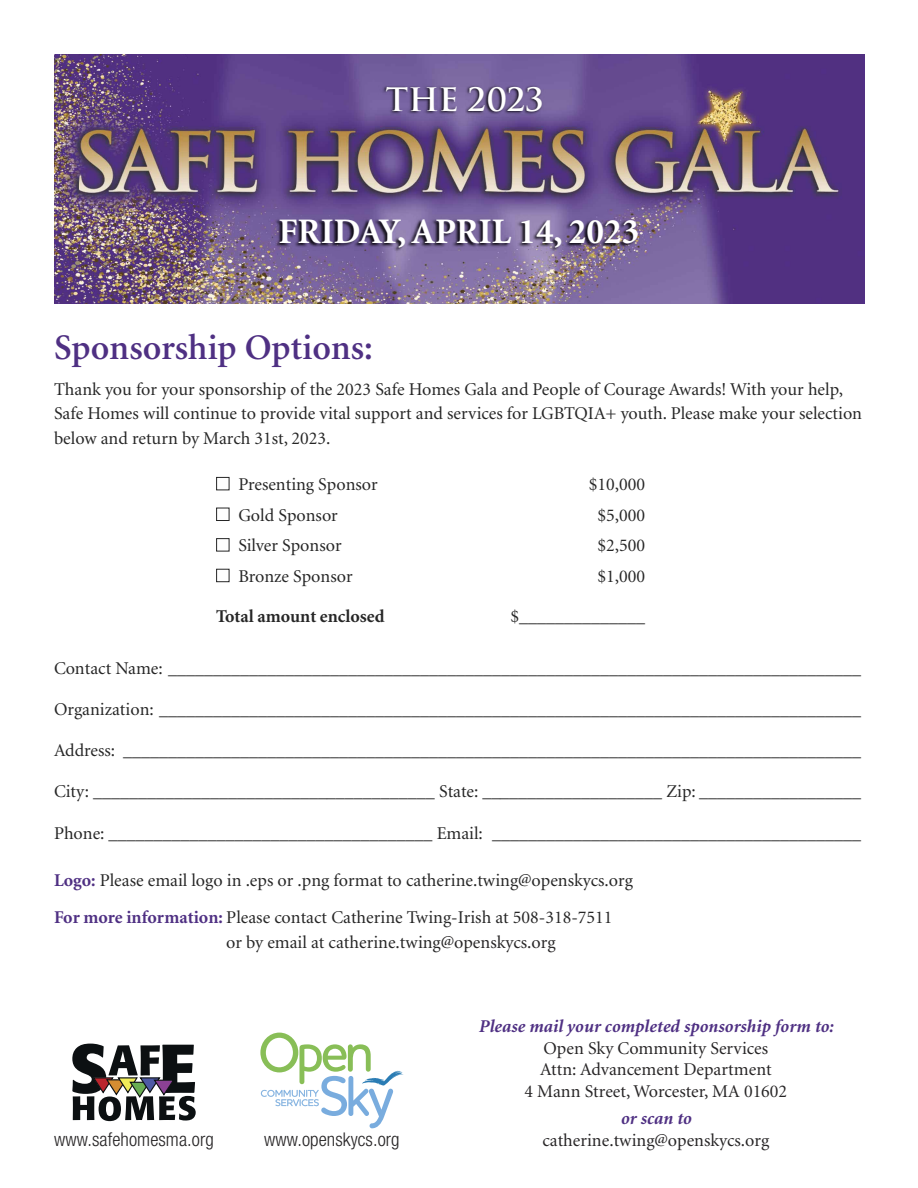
<style>
.page{position:relative;width:918px;height:1188px;background:#fff}
.page>*{position:absolute;margin:0;border:0;box-sizing:border-box;transform-origin:0 0}
.t1{font:600 36px "Minion";color:#4f3083}
.t2{font:700 36px "Minion";color:#fff}
.t3{font:700 31.5px "Trajan";color:#fff}
.t4{font:300 condensed 18.9px "Helvetica Neue";letter-spacing:.005em;color:#272526}
.t5{font:18px/24.6px "Minion";color:#262626}
.t6{font:18px "Minion";color:#272526}
.t7{font:italic 700 18px "Minion";color:#4f3083}
.t8{font:700 18px "Minion";color:#262626}
.s1{color:#fff}
.s2{font-weight:700;color:#4f3083}
.s3{color:#272526}
</style>
<div class="page">
<svg style="left:72px;top:1044px;width:124px;height:77px"></svg>
<svg style="left:260px;top:1033px;width:143px;height:95px"></svg>
<img style="left:54px;top:54px;width:810px;height:250px">
<img style="left:54px;top:211px;width:811px;height:75px">
<img style="left:356px;top:78px;width:216px;height:69px">
<p class="t3" style="left:386px;top:82px;width:159px">THE 2023</p>
<p class="t2" style="left:279px;top:218px;width:362px">FRIDAY, APRIL 14, 2023</p>
<p class="t1" style="left:54px;top:333px;width:320px">Sponsorship Options:</p>
<p class="t5" style="left:54px;top:378px;width:810px">Thank you for your sponsorship of the 2023 Safe Homes Gala and People of Courage Awards! With your help,<br>Safe Homes will continue to provide vital support and services for LGBTQIA+ youth. Please make your selection below and return by March 31st, 2023.</p>
<p class="t5" style="left:216px;top:473px;width:163px"><span class="s1">■</span> Presenting Sponsor</p>
<p class="t5" style="left:589px;top:473px;width:58px">$10,000</p>
<p class="t5" style="left:216px;top:504px;width:123px"><span class="s1">■</span> Gold Sponsor</p>
<p class="t5" style="left:597px;top:504px;width:49px">$5,000</p>
<p class="t5" style="left:216px;top:535px;width:127px"><span class="s1">■</span> Silver Sponsor</p>
<p class="t5" style="left:597px;top:535px;width:49px">$2,500</p>
<p class="t5" style="left:216px;top:565px;width:138px"><span class="s1">■</span> Bronze Sponsor</p>
<p class="t5" style="left:597px;top:565px;width:49px">$1,000</p>
<p class="t8" style="left:216px;top:609px;width:170px">Total amount enclosed</p>
<p class="t5" style="left:510px;top:605px;width:136px">$______________</p>
<p class="t5" style="left:54px;top:658px;width:808px">Contact Name: _____________________________________________________________________________</p>
<p class="t5" style="left:54px;top:699px;width:808px">Organization: ______________________________________________________________________________</p>
<p class="t5" style="left:54px;top:740px;width:808px">Address: __________________________________________________________________________________</p>
<p class="t5" style="left:54px;top:781px;width:808px">City: ______________________________________ State: ____________________ Zip: __________________</p>
<p class="t5" style="left:54px;top:822px;width:808px">Phone: ____________________________________ Email: _________________________________________</p>
<p class="t5" style="left:54px;top:870px;width:581px"><span class="s2">Logo:</span> Please email logo in .eps or .png format to catherine.twing@openskycs.org</p>
<p class="t5" style="left:226px;top:907px;width:388px;text-indent:-172px"><span class="s2">For more information:</span> Please contact Catherine Twing-Irish at 508-318-7511 or by email at catherine.twing<span class="s3">@openskycs.org</span></p>
<p class="t7" style="left:478px;top:1019px;width:356px">Please mail your completed sponsorship form to:</p>
<p class="t6" style="left:544px;top:1041px;width:226px">Open Sky Community Services</p>
<p class="t6" style="left:540px;top:1062px;width:233px">Attn: Advancement Department</p>
<p class="t6" style="left:525px;top:1084px;width:264px">4 Mann Street, Worcester, MA 01602</p>
<p class="t7" style="left:620px;top:1112px;width:72px">or scan to</p>
<p class="t4" style="left:54px;top:1133px;width:161px">www.safehomesma.org</p>
<p class="t4" style="left:264px;top:1133px;width:137px">www.openskycs.org</p>
<p class="t6" style="left:542px;top:1133px;width:229px">catherine.twing@openskycs.org</p>
</div>
